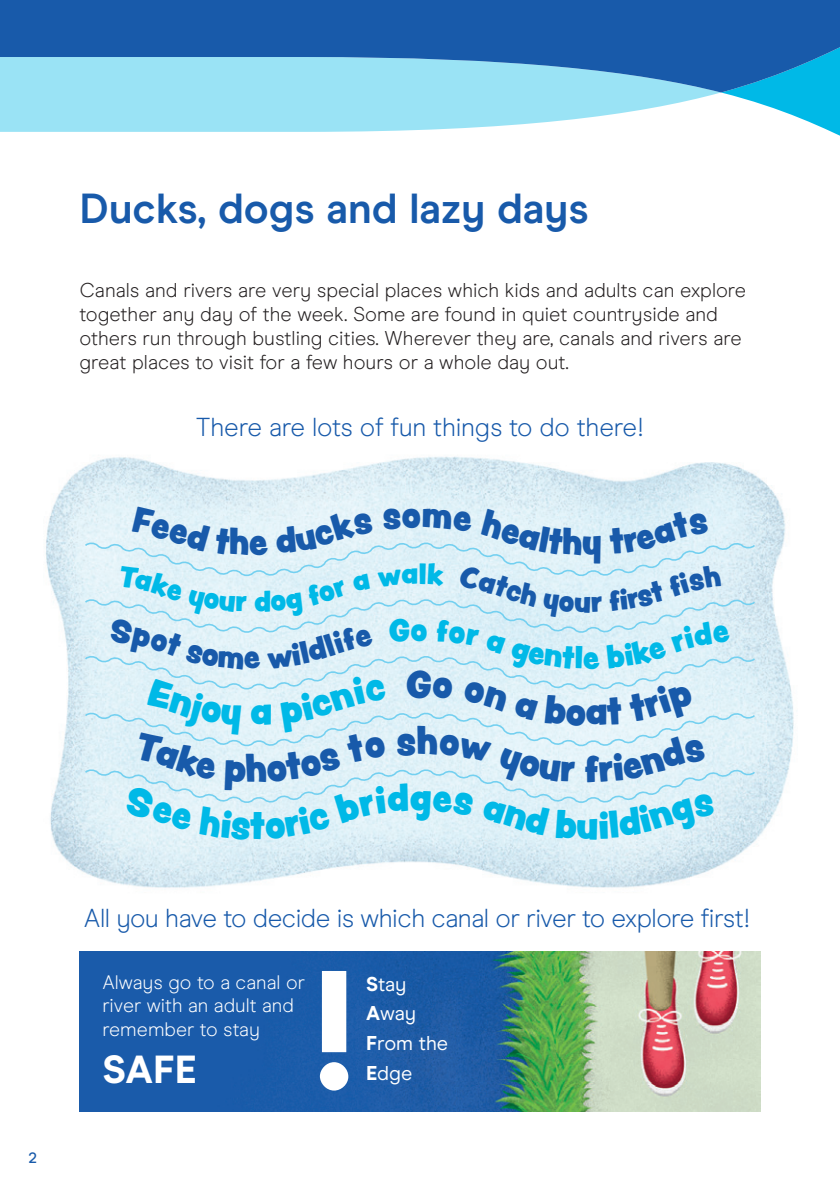
<style>
.page{position:relative;width:840px;height:1191px;background:#fff}
.page>*{position:absolute;margin:0;border:0;box-sizing:border-box;transform-origin:0 0}
.t1{font:700 42px "Modern Era";color:#185aaa}
.t2{font:800 39.2px "Modern Era";color:#fff}
.t3{font:34px "Peachy Keen JF";color:#00b9e7}
.t4{font:34px "Peachy Keen JF";color:#185aaa}
.t5{font:28px "Peachy Keen JF";color:#185aaa}
.t6{font:28px "Peachy Keen JF";color:#00b9e7}
.t7{font:300 26px "Modern Era";letter-spacing:-.02em;color:#185aaa}
.t8{font:26px "Peachy Keen JF";color:#00b9e7}
.t9{font:300 20px/24px "Modern Era";color:#231f20}
.t10{font:20px/29.6px "Modern Era";color:#fff}
.t11{font:300 19.6px/23.4px "Modern Era";color:#fff}
.t12{font:500 15px "Modern Era";color:#185aaa}
.s1{font-weight:800}
</style>
<div class="page">
<img style="left:46px;top:456px;width:748px;height:656px">
<img style="left:79px;top:951px;width:681px;height:160px">
<svg style="left:720px;top:92px;width:119px;height:44px"></svg>
<div style="left:0;top:0;width:839px;height:92px;background:#185aaa"></div>
<svg style="left:0;top:57px;width:720px;height:75px;background:#98dbf0"></svg>
<svg style="left:320px;top:971px;width:28px;height:119px"></svg>
<svg style="left:83px;top:506px;width:673px;height:334px;background:#dceff7"></svg>
<h1 class="t1" style="left:79px;top:184px;width:510px">Ducks, dogs and lazy days</h1>
<p class="t9" style="left:79px;top:278px;width:668px">Canals and rivers are very special places which kids and adults can explore together any day of the week. Some are found in quiet countryside and others run through bustling cities. Wherever they are, canals and rivers are great places to visit for a few hours or a whole day out.</p>
<h3 class="t7" style="left:196px;top:412px;width:449px">There are lots of fun things to do there!</h3>
<p class="t12" style="left:28px;top:1148px;width:10px">2</p>
<h3 class="t5" style="left:244px;top:636px;width:18px">e</h3>
<h3 class="t8" style="left:418px;top:554px;width:10px">l</h3>
<h3 class="t6" style="left:410px;top:608px;width:19px">o</h3>
<h3 class="t4" style="left:406px;top:658px;width:27px">G</h3>
<h3 class="t3" style="left:409px;top:771px;width:24px">g</h3>
<h3 class="t3" style="left:576px;top:799px;width:24px">u</h3>
<h3 class="t7" style="left:84px;top:903px;width:667px">All you have to decide is which canal or river to explore first!</h3>
<p class="t11" style="left:102px;top:970px;width:204px">Always go to a canal or river with an adult and remember to stay</p>
<h2 class="t2" style="left:102px;top:1045px;width:96px">SAFE</h2>
<p class="t10" style="left:366px;top:969px;width:84px"><span class="s1">S</span>tay<br><span class="s1">A</span>way<br><span class="s1">F</span>rom the<br><span class="s1">E</span>dge</p>
</div>
